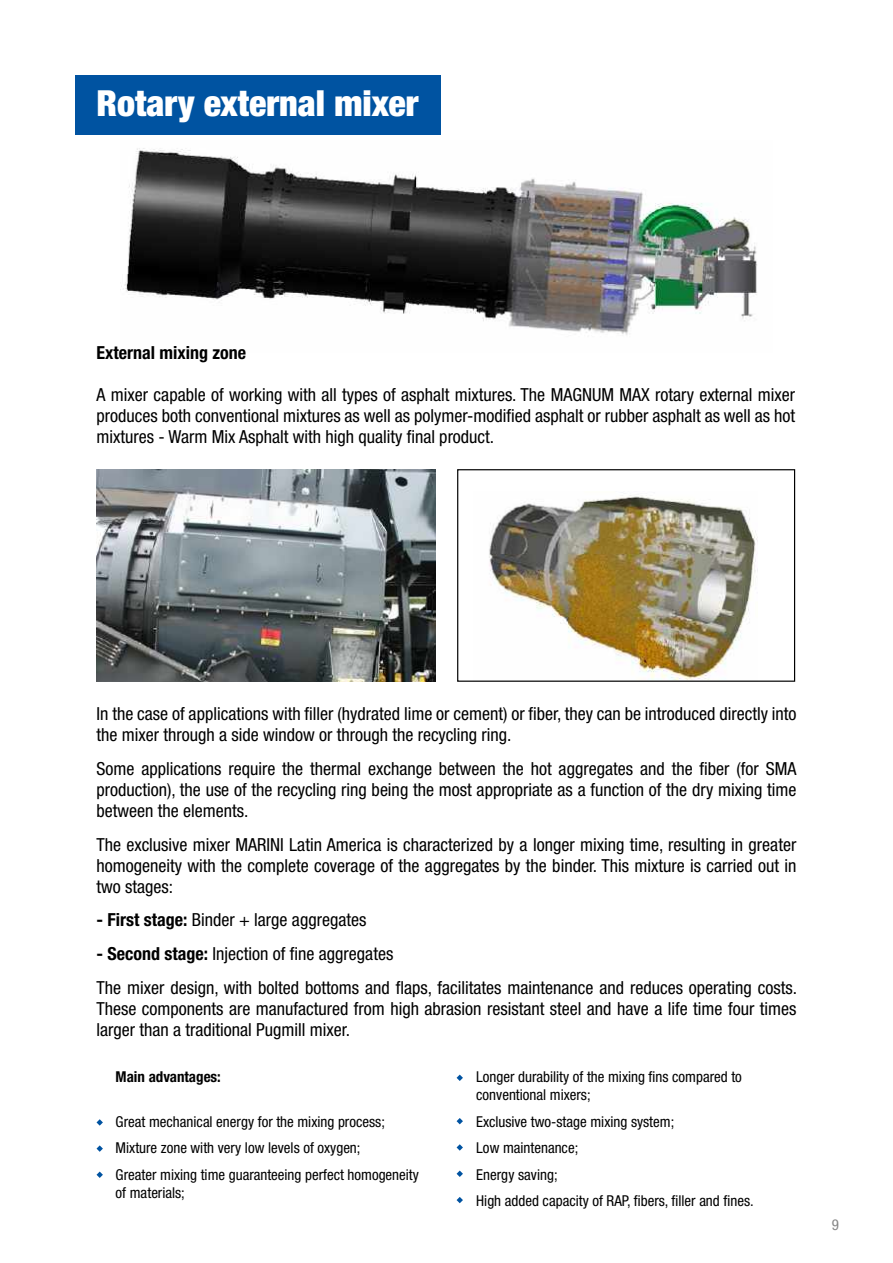
<style>
.page{position:relative;width:893px;height:1263px;background:#fff}
.page>*{position:absolute;margin:0;border:0;box-sizing:border-box;transform-origin:0 0}
.t1{font:900 condensed 36px "Helvetica Neue LT Pro";color:#fff}
.t2{font:condensed 18px/21px "Helvetica Neue LT Pro";color:#000;text-align:justify}
.t3{font:700 condensed 18px "Helvetica Neue LT Pro";color:#000}
.t4{font:condensed 15px/26.5px "Helvetica Neue LT Pro";color:#000}
.t5{font:700 condensed 15px "Helvetica Neue LT Pro";color:#000}
.t6{font:condensed 15px "Helvetica Neue LT Pro";color:#878787}
.s1{font-weight:700}
</style>
<div class="page">
<div style="left:75px;top:75px;width:366px;height:60px;background:#0053a1"></div>
<img style="left:489px;top:495px;width:268px;height:185px">
<div style="left:457px;top:469px;width:338px;height:213px;border:1px solid #000"></div>
<img style="left:121px;top:148px;width:636px;height:187px">
<img style="left:97px;top:469px;width:339px;height:213px">
<svg style="left:97px;top:1119px;width:6px;height:7px"></svg>
<svg style="left:457px;top:1074px;width:6px;height:7px"></svg>
<svg style="left:457px;top:1118px;width:6px;height:6px"></svg>
<svg style="left:457px;top:1144px;width:6px;height:7px"></svg>
<svg style="left:457px;top:1170px;width:6px;height:7px"></svg>
<svg style="left:97px;top:1145px;width:6px;height:7px"></svg>
<svg style="left:97px;top:1171px;width:6px;height:7px"></svg>
<svg style="left:457px;top:1197px;width:6px;height:6px"></svg>
<h1 class="t1" style="left:97px;top:81px;width:323px">Rotary external mixer</h1>
<p class="t3" style="left:97px;top:342px;width:151px">External mixing zone</p>
<p class="t2" style="left:97px;top:384px;width:700px">A mixer capable of working with all types of asphalt mixtures. The MAGNUM MAX rotary external mixer produces both conventional mixtures as well as polymer-modified asphalt or rubber asphalt as well as hot mixtures - Warm Mix Asphalt with high quality final product.</p>
<p class="t2" style="left:97px;top:703px;width:701px">In the case of applications with filler (hydrated lime or cement) or fiber, they can be introduced directly into the mixer through a side window or through the recycling ring.</p>
<p class="t2" style="left:97px;top:758px;width:701px">Some applications require the thermal exchange between the hot aggregates and the fiber (for SMA production), the use of the recycling ring being the most appropriate as a function of the dry mixing time between the elements.</p>
<p class="t2" style="left:97px;top:834px;width:701px">The exclusive mixer MARINI Latin America is characterized by a longer mixing time, resulting in greater homogeneity with the complete coverage of the aggregates by the binder. This mixture is carried out in two stages:</p>
<p class="t2" style="left:97px;top:909px;width:271px"><span class="s1">- First stage:</span> Binder + large aggregates</p>
<p class="t2" style="left:97px;top:937px;width:702px;line-height:33.8px"><span class="s1">- Second stage:</span> Injection of fine aggregates<br>The mixer design, with bolted bottoms and flaps, facilitates maintenance and reduces operating costs.</p>
<p class="t2" style="left:97px;top:998px;width:701px">These components are manufactured from high abrasion resistant steel and have a life time four times larger than a traditional Pugmill mixer.</p>
<p class="t5" style="left:116px;top:1068px;width:107px">Main advantages:</p>
<p class="t4" style="left:116px;top:1108px;width:305px">Great mechanical energy for the mixing process;<br>Mixture zone with very low levels of oxygen;<br>Greater mixing time guaranteeing perfect homogeneity</p>
<p class="t4" style="left:116px;top:1179px;width:71px">of materials;</p>
<p class="t4" style="left:476px;top:1068px;width:267px;line-height:18px">Longer durability of the mixing fins compared to conventional mixers;</p>
<p class="t4" style="left:476px;top:1108px;width:279px">Exclusive two-stage mixing system;<br>Low maintenance;<br>Energy saving;<br>High added capacity of RAP, fibers, filler and fines.</p>
<p class="t6" style="left:832px;top:1216px;width:9px">9</p>
</div>
